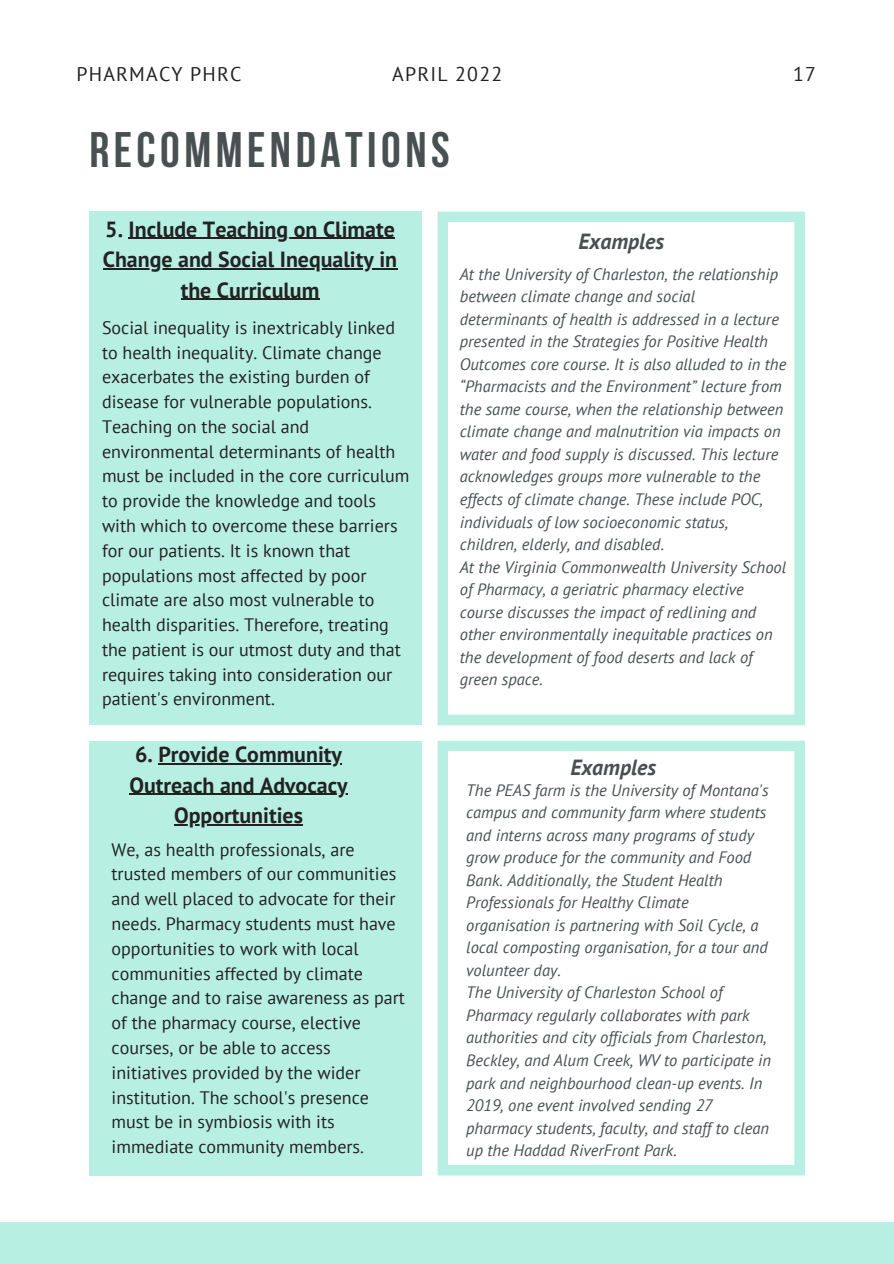
<style>
.page{position:relative;width:894px;height:1264px;background:#fff}
.page>*{position:absolute;margin:0;border:0;box-sizing:border-box;transform-origin:0 0}
.t1{font:700 49.65px "Bebas Neue";letter-spacing:.09em;color:#495052}
.t2{font:700 21.9px/30.5px "PT Sans";color:#222;text-align:center}
.t3{font:italic 700 21.9px "PT Sans";color:#495052}
.t4{font:19.8px "PT Sans";letter-spacing:.06em;color:#222}
.t5{font:18px/24.8px "PT Sans";color:#222}
.t6{font:italic 16.5px/22.5px "PT Sans";color:#495052}
</style>
<div class="page">
<div style="left:0;top:1222px;width:893px;height:41px;background:#b8efe3"></div>
<svg style="left:437px;top:211px;width:367px;height:514px"></svg>
<div style="left:89px;top:211px;width:333px;height:514px;background:#b8efe3"></div>
<hr style="left:128px;top:238px;width:266px;height:1px;background:#222">
<hr style="left:103px;top:268px;width:294px;height:1px;background:#222">
<hr style="left:181px;top:299px;width:138px;height:1px;background:#222">
<svg style="left:437px;top:740px;width:367px;height:435px"></svg>
<div style="left:89px;top:740px;width:333px;height:435px;background:#b8efe3"></div>
<hr style="left:158px;top:763px;width:184px;height:1px;background:#222">
<hr style="left:129px;top:793px;width:218px;height:1px;background:#222">
<hr style="left:174px;top:824px;width:129px;height:1px;background:#222">
<p class="t4" style="left:77px;top:61px;width:166px">PHARMACY PHRC</p>
<p class="t4" style="left:392px;top:61px;width:111px">APRIL 2022</p>
<p class="t4" style="left:792px;top:61px;width:24px">17</p>
<h1 class="t1" style="left:89px;top:130px;width:361px">RECOMMENDATIONS</h1>
<h2 class="t2" style="left:103px;top:213px;width:296px">5. Include Teaching on Climate<br>Change and Social Inequality in the Curriculum</h2>
<p class="t5" style="left:102px;top:315px;width:309px">Social inequality is inextricably linked to health inequality. Climate change exacerbates the existing burden of disease for vulnerable populations.<br>Teaching on the social and environmental determinants of health must be included in the core curriculum to provide the knowledge and tools with which to overcome these barriers for our patients. It is known that populations most affected by poor climate are also most vulnerable to health disparities. Therefore, treating the patient is our utmost duty and that requires taking into consideration our patient's environment.</p>
<h2 class="t2" style="left:129px;top:738px;width:220px">6. Provide Community<br>Outreach and Advocacy<br>Opportunities</h2>
<p class="t5" style="left:111px;top:836px;width:295px">We, as health professionals, are trusted members of our communities and well placed to advocate for their needs. Pharmacy students must have opportunities to work with local communities affected by climate change and to raise awareness as part of the pharmacy course, elective courses, or be able to access initiatives provided by the wider institution. The school's presence must be in symbiosis with its immediate community members.</p>
<h2 class="t3" style="left:578px;top:227px;width:87px">Examples</h2>
<p class="t6" style="left:459px;top:262px;width:328px">At the University of Charleston, the relationship between climate change and social determinants of health is addressed in a lecture presented in the Strategies for Positive Health Outcomes core course. It is also alluded to in the “Pharmacists and the Environment” lecture from the same course, when the relationship between climate change and malnutrition via impacts on water and food supply is discussed. This lecture acknowledges groups more vulnerable to the effects of climate change. These include POC, individuals of low socioeconomic status, children, elderly, and disabled.<br>At the Virginia Commonwealth University School of Pharmacy, a geriatric pharmacy elective course discusses the impact of redlining and other environmentally inequitable practices on the development of food deserts and lack of green space.</p>
<h2 class="t3" style="left:570px;top:752px;width:87px">Examples</h2>
<p class="t6" style="left:466px;top:778px;width:306px">The PEAS farm is the University of Montana's campus and community farm where students and interns across many programs of study grow produce for the community and Food Bank. Additionally, the Student Health Professionals for Healthy Climate organisation is partnering with Soil Cycle, a local composting organisation, for a tour and volunteer day.<br>The University of Charleston School of Pharmacy regularly collaborates with park authorities and city officials from Charleston, Beckley, and Alum Creek, WV to participate in park and neighbourhood clean-up events. In 2019, one event involved sending 27 pharmacy students, faculty, and staff to clean up the Haddad RiverFront Park.</p>
</div>
